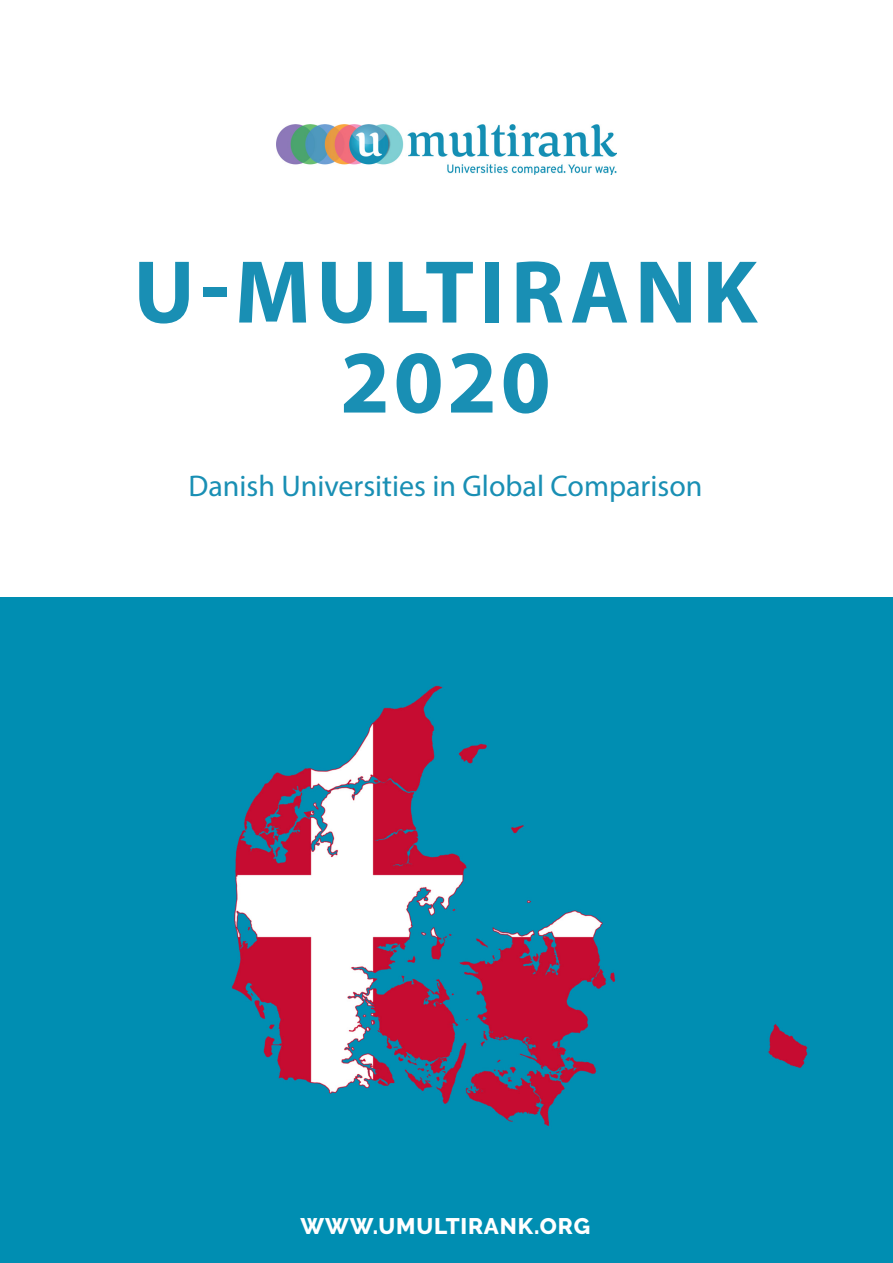
<style>
.page{position:relative;width:893px;height:1263px;background:#fff}
.page>*{position:absolute;margin:0;border:0;box-sizing:border-box;transform-origin:0 0}
.Title{font:700 90px "Myriad Pro";letter-spacing:.06em;color:#198fb4}
.Body_Text_-_Align_Le{font:30px "Myriad Pro";color:#198fb4}
.Subhead_-_Align_Left{font:800 22.5px "Raleway";letter-spacing:.04em;color:#fff}
</style>
<div class="page">
<img style="left:0;top:597px;width:893px;height:666px">
<img style="left:276px;top:124px;width:341px;height:50px">
<p class="Title" style="left:133px;top:233px;width:626px">U-MULTIRANK</p>
<p class="Title" style="left:340px;top:323px;width:212px">2020</p>
<p class="Body_Text_-_Align_Le" style="left:188px;top:467px;width:516px">Danish Universities in Global Comparison</p>
<p class="Subhead_-_Align_Left" style="left:301px;top:1213px;width:291px">WWW.UMULTIRANK.ORG</p>
</div>
